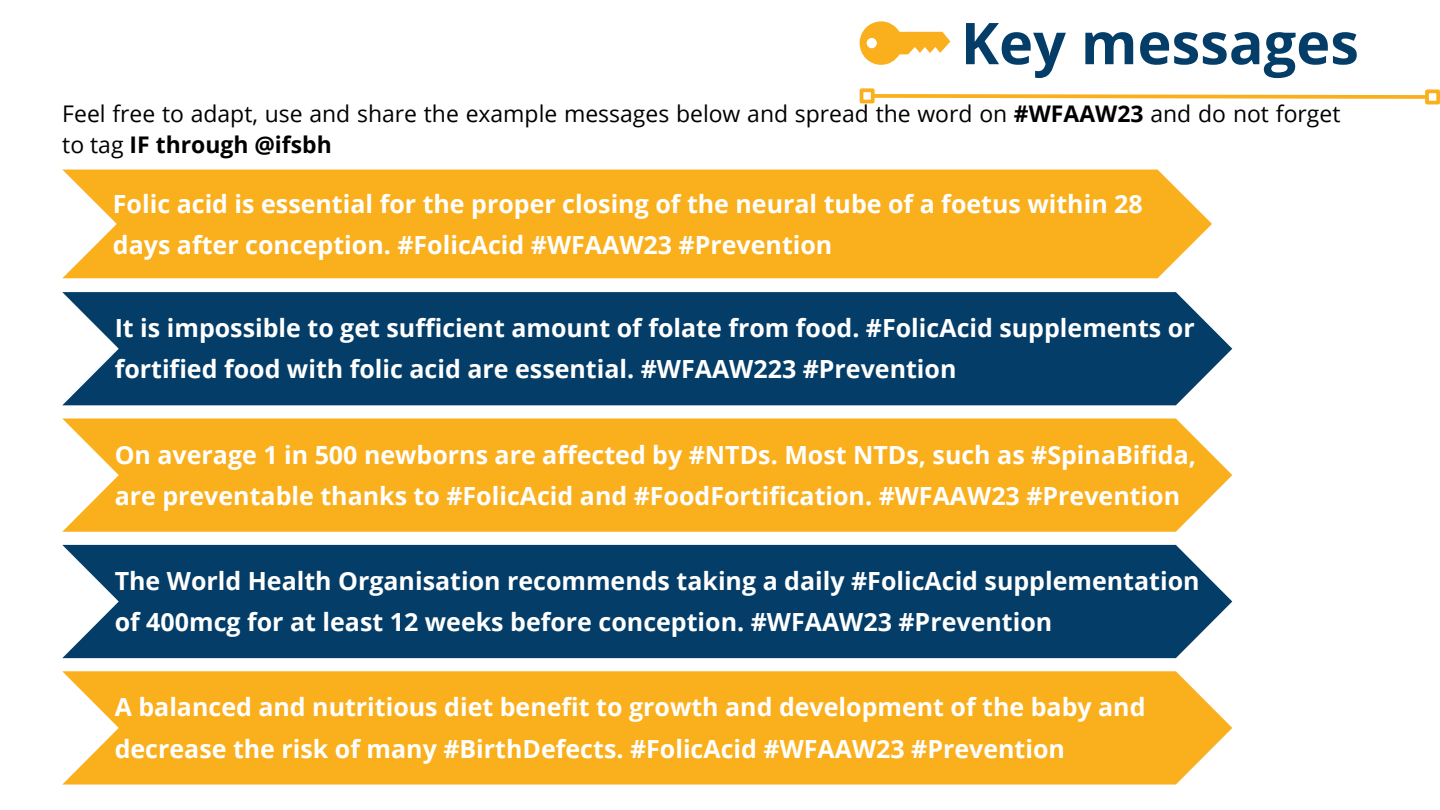
<style>
.page{position:relative;width:1440px;height:810px;background:#fff}
.page>*{position:absolute;margin:0;border:0;box-sizing:border-box;transform-origin:0 0}
.t1{font:700 57.6px "Open Sans";color:#033d68}
.t2{font:700 25px/41.2px "Open Sans";color:#fff}
.t3{font:22.9px/31.5px "Open Sans";color:#000}
.s1{font-weight:700}
</style>
<div class="page">
<svg style="left:875px;top:94px;width:550px;height:5px;background:#fbc255"></svg>
<div style="left:860px;top:88px;width:15px;height:15px;border:4px solid #faaf1d"></div>
<div style="left:1425px;top:89px;width:15px;height:16px;border:4px solid #faaf1d"></div>
<svg style="left:860px;top:21px;width:90px;height:44px"></svg>
<div style="left:62px;top:170px;width:1150px;height:108px;background:#faaf1d"></div>
<div style="left:62px;top:292px;width:1170px;height:113px;background:#033d68"></div>
<div style="left:62px;top:419px;width:1170px;height:113px;background:#faaf1d"></div>
<div style="left:62px;top:545px;width:1170px;height:113px;background:#033d68"></div>
<div style="left:62px;top:671px;width:1170px;height:114px;background:#faaf1d"></div>
<h1 class="t1" style="left:961px;top:3px;width:400px">Key messages</h1>
<p class="t3" style="left:62px;top:97px;width:1280px">Feel free to adapt, use and share the example messages below and spread the word on <span class="s1">#WFAAW23</span> and do not forget to tag <span class="s1">IF through @ifsbh</span></p>
<p class="t2" style="left:113px;top:183px;width:1031px">Folic acid is essential for the proper closing of the neural tube of a foetus within 28 days after conception. #FolicAcid #WFAAW23 #Prevention</p>
<p class="t2" style="left:115px;top:307px;width:1082px">It is impossible to get sufficient amount of folate from food. #FolicAcid supplements or fortified food with folic acid are essential. #WFAAW223 #Prevention</p>
<p class="t2" style="left:115px;top:433px;width:1083px">On average 1 in 500 newborns are affected by #NTDs. Most NTDs, such as #SpinaBifida, are preventable thanks to #FolicAcid and #FoodFortification. #WFAAW23 #Prevention</p>
<p class="t2" style="left:115px;top:560px;width:1086px">The World Health Organisation recommends taking a daily #FolicAcid supplementation of 400mcg for at least 12 weeks before conception. #WFAAW23 #Prevention</p>
<p class="t2" style="left:115px;top:686px;width:1032px">A balanced and nutritious diet benefit to growth and development of the baby and decrease the risk of many #BirthDefects. #FolicAcid #WFAAW23 #Prevention</p>
</div>
